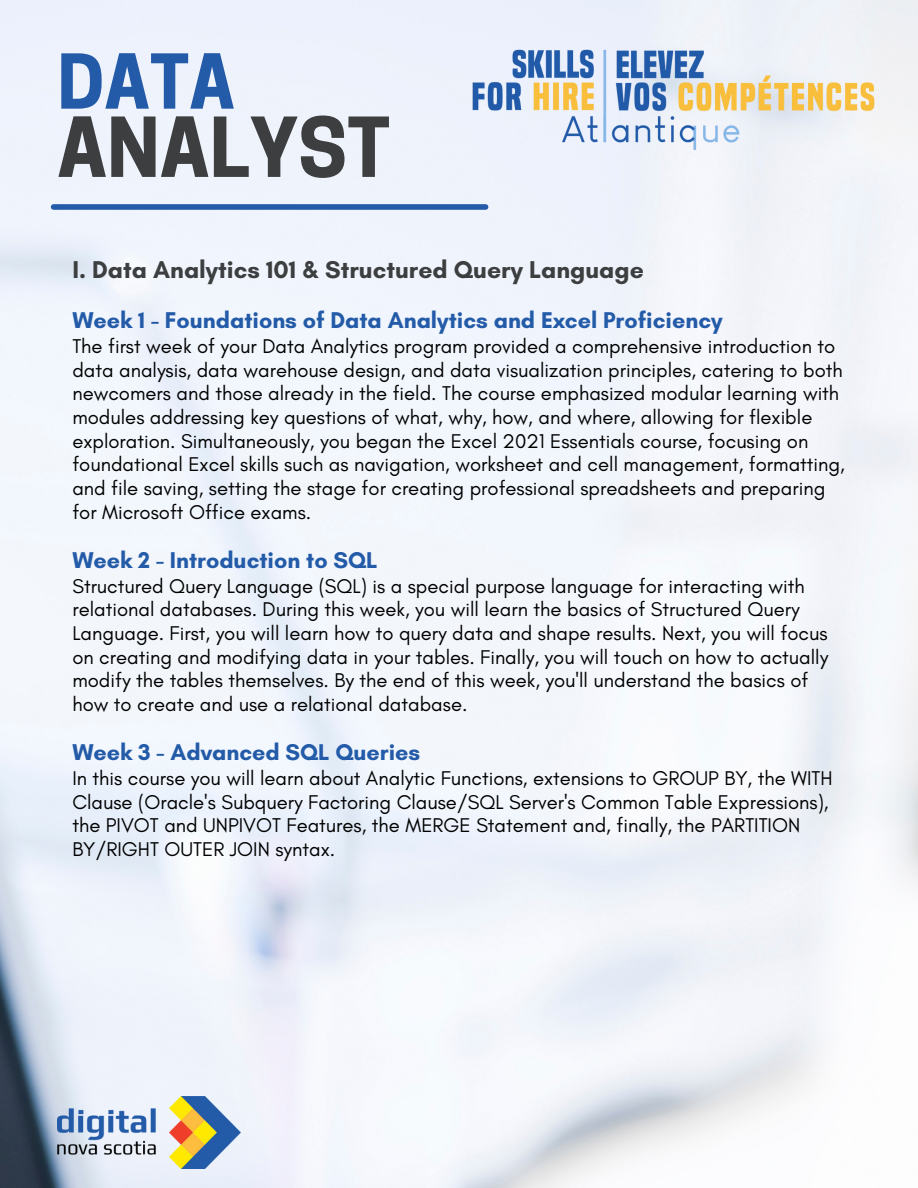
<style>
.page{position:relative;width:918px;height:1188px;background:#fff}
.page>*{position:absolute;margin:0;border:0;box-sizing:border-box;transform-origin:0 0}
.t1{font:700 77.4px "Cooper Hewitt";color:#3c3e3f}
.t2{font:700 70.95px "Cooper Hewitt";color:#235ba8}
.t3{font:700 24.75px "Glacial Indifference";color:#3c3e3f}
.t4{font:700 23.25px "Glacial Indifference";color:#235ba8}
.t5{font:20.25px/23.7px "Glacial Indifference";color:#000}
</style>
<div class="page">
<img style="left:0;top:0;width:918px;height:1188px">
<div style="left:54px;top:204px;width:432px;height:6px;background:#235ba8"></div>
<img style="left:459px;top:25px;width:431px;height:133px">
<img style="left:57px;top:1096px;width:184px;height:72px">
<p class="t2" style="left:57px;top:55px;width:179px">DATA</p>
<p class="t1" style="left:57px;top:119px;width:334px">ANALYST</p>
<p class="t3" style="left:72px;top:254px;width:573px">I. Data Analytics 101 &amp; Structured Query Language</p>
<p class="t4" style="left:72px;top:306px;width:652px">Week 1 - Foundations of Data Analytics and Excel Proficiency</p>
<p class="t5" style="left:72px;top:334px;width:774px">The first week of your Data Analytics program provided a comprehensive introduction to data analysis, data warehouse design, and data visualization principles, catering to both newcomers and those already in the field. The course emphasized modular learning with modules addressing key questions of what, why, how, and where, allowing for flexible exploration. Simultaneously, you began the Excel 2021 Essentials course, focusing on foundational Excel skills such as navigation, worksheet and cell management, formatting, and file saving, setting the stage for creating professional spreadsheets and preparing for Microsoft Office exams.</p>
<p class="t4" style="left:72px;top:546px;width:307px">Week 2 - Introduction to SQL</p>
<p class="t5" style="left:72px;top:574px;width:757px">Structured Query Language (SQL) is a special purpose language for interacting with relational databases. During this week, you will learn the basics of Structured Query Language. First, you will learn how to query data and shape results. Next, you will focus on creating and modifying data in your tables. Finally, you will touch on how to actually modify the tables themselves. By the end of this week, you'll understand the basics of how to create and use a relational database.</p>
<p class="t4" style="left:72px;top:738px;width:349px">Week 3 - Advanced SQL Queries</p>
<p class="t5" style="left:72px;top:766px;width:762px">In this course you will learn about Analytic Functions, extensions to GROUP BY, the WITH Clause (Oracle's Subquery Factoring Clause/SQL Server's Common Table Expressions), the PIVOT and UNPIVOT Features, the MERGE Statement and, finally, the PARTITION BY/RIGHT OUTER JOIN syntax.</p>
</div>
